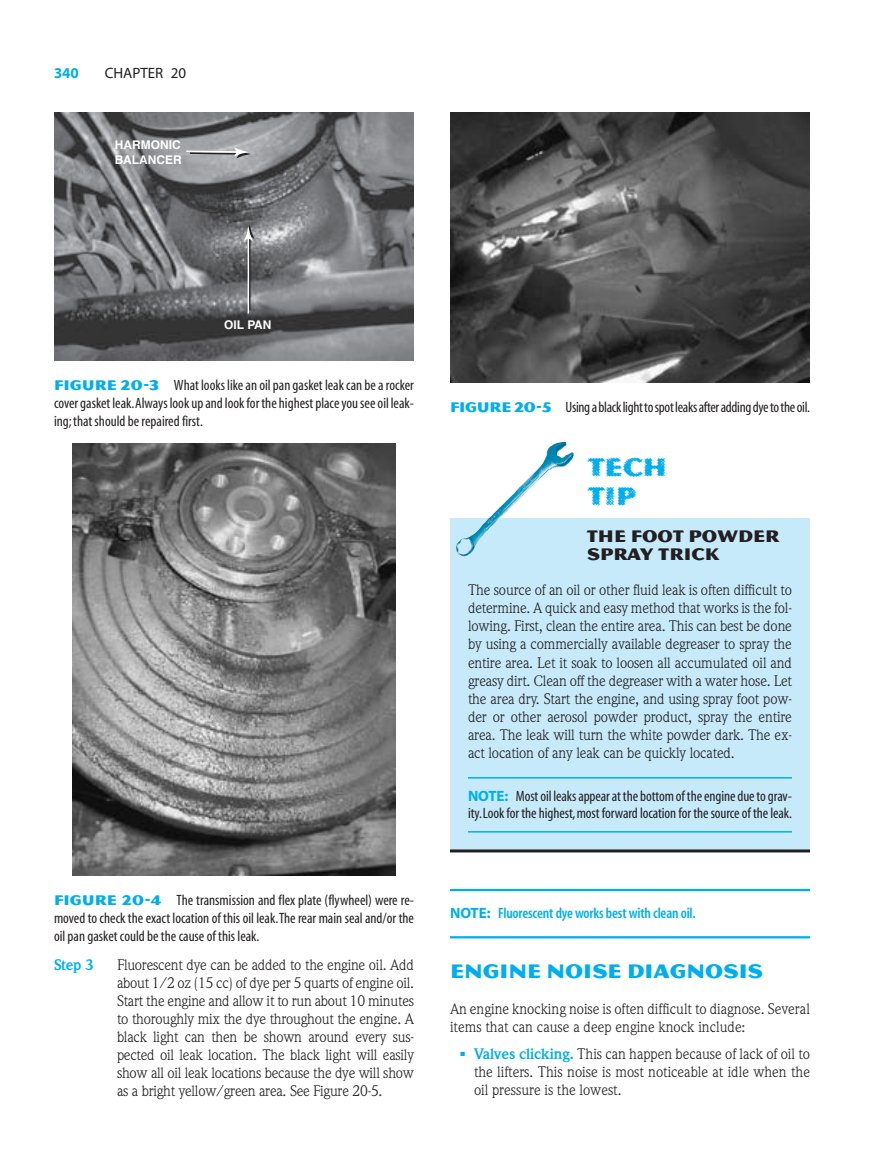
<style>
.page{position:relative;width:891px;height:1175px;background:#fff}
.page>*{position:absolute;margin:0;border:0;box-sizing:border-box;transform-origin:0 0}
.t1{font:27px/28.5px "Magnesium Grime";color:#00aeef}
.t2{font:21px "Magnesium MVB";color:#00aeef}
.t3{font:18px/18px "Magnesium MVB";color:#231f20}
.t4{font:15px/18px "Weidemann";color:#231f20;text-align:justify}
.t5{font:condensed 15px/18px "Myriad";letter-spacing:-.005em;color:#231f20;text-align:justify}
.t6{font:600 condensed 15px "Myriad";letter-spacing:-.01em;color:#00aeef}
.t7{font:15px "Myriad";color:#231f20}
.t8{font:700 15px "Weidemann";color:#00aeef}
.t9{font:700 15px "Myriad";color:#00aeef}
.t10{font:700 12px/15px "Helvetica";color:#fff}
.s1{font-family:"Magnesium MVB";font-stretch:normal;color:#00aeef}
.s2{font-weight:700;font-stretch:normal;color:#00aeef}
.s3{font-weight:700;font-stretch:normal}
.s4{font-weight:700;color:#00aeef}
</style>
<div class="page">
<hr style="left:450px;top:889px;width:360px;height:2px;background:#00aeef">
<hr style="left:450px;top:936px;width:360px;height:2px;background:#00aeef">
<img style="left:54px;top:112px;width:360px;height:248px">
<svg style="left:185px;top:147px;width:66px;height:11px"></svg>
<hr style="left:249px;top:235px;width:1px;height:75px;background:#231f20">
<hr style="left:248px;top:237px;width:1px;height:76px;background:#fff">
<svg style="left:244px;top:224px;width:10px;height:17px"></svg>
<img style="left:72px;top:443px;width:324px;height:432px">
<img style="left:450px;top:112px;width:360px;height:270px">
<div style="left:450px;top:518px;width:360px;height:332px;background:#c6eafa"></div>
<hr style="left:468px;top:777px;width:324px;height:1px;background:#00aeef">
<hr style="left:468px;top:831px;width:324px;height:1px;background:#00aeef">
<hr style="left:450px;top:849px;width:360px;height:3px;background:#231f20">
<img style="left:456px;top:442px;width:118px;height:115px">
<p class="t9" style="left:54px;top:67px;width:26px">340</p>
<p class="t7" style="left:105px;top:67px;width:83px">CHAPTER 20</p>
<p class="t10" style="left:115px;top:138px;width:68px">HARMONIC<br>BALANCER</p>
<p class="t10" style="left:224px;top:319px;width:49px">OIL PAN</p>
<p class="t5" style="left:54px;top:377px;width:362px"><span class="s1">FIGURE 20-3</span> What looks like an oil pan gasket leak can be a rocker cover gasket leak.Always look up and look for the highest place you see oil leak&shy;ing;that should be repaired first.</p>
<p class="t5" style="left:54px;top:892px;width:362px"><span class="s1">FIGURE 20-4</span> The transmission and flex plate (flywheel) were re&shy;moved to check the exact location of this oil leak.The rear main seal and/or the oil pan gasket could be the cause of this leak.</p>
<p class="t8" style="left:54px;top:958px;width:41px">Step 3</p>
<p class="t4" style="left:117px;top:956px;width:299px">Fluorescent dye can be added to the engine oil. Add about 1/2 oz (15 cc) of dye per 5 quarts of engine oil.<br>Start the engine and allow it to run about 10 minutes to thoroughly mix the dye throughout the engine. A black light can then be shown around every sus&shy;pected oil leak location. The black light will easily show all oil leak locations because the dye will show as a bright yellow/green area. See Figure 20-5.</p>
<p class="t5" style="left:450px;top:399px;width:362px"><span class="s1">FIGURE 20-5</span> Using a black light to spot leaks after adding dye to the oil.</p>
<h1 class="t1" style="left:588px;top:452px;width:81px">Tech<br>Tip</h1>
<p class="t3" style="left:587px;top:527px;width:194px">THE FOOT POWDER<br>SPRAY TRICK</p>
<p class="t4" style="left:468px;top:582px;width:326px">The source of an oil or other fluid leak is often difficult to determine. A quick and easy method that works is the fol&shy;lowing. First, clean the entire area. This can best be done by using a commercially available degreaser to spray the entire area. Let it soak to loosen all accumulated oil and greasy dirt. Clean off the degreaser with a water hose. Let the area dry. Start the engine, and using spray foot pow&shy;der or other aerosol powder product, spray the entire area. The leak will turn the white powder dark. The ex&shy;act location of any leak can be quickly located.</p>
<p class="t5" style="left:468px;top:789px;width:326px;line-height:16.5px"><span class="s2">NOTE:</span> Most oil leaks appear at the bottom of the engine due to grav&shy;ity.Look for the highest,most forward location for the source of the leak.</p>
<p class="t6" style="left:450px;top:907px;width:247px"><span class="s3">NOTE:</span> Fluorescent dye works best with clean oil.</p>
<h2 class="t2" style="left:450px;top:958px;width:315px">ENGINE NOISE DIAGNOSIS</h2>
<p class="t4" style="left:450px;top:1001px;width:361px">An engine knocking noise is often difficult to diagnose. Several items that can cause a deep engine knock include:</p>
<p class="t4" style="left:474px;top:1046px;width:338px;text-indent:-14px"><sup>■</sup> <span class="s4">Valves clicking.</span> This can happen because of lack of oil to the lifters. This noise is most noticeable at idle when the oil pressure is the lowest.</p>
</div>
